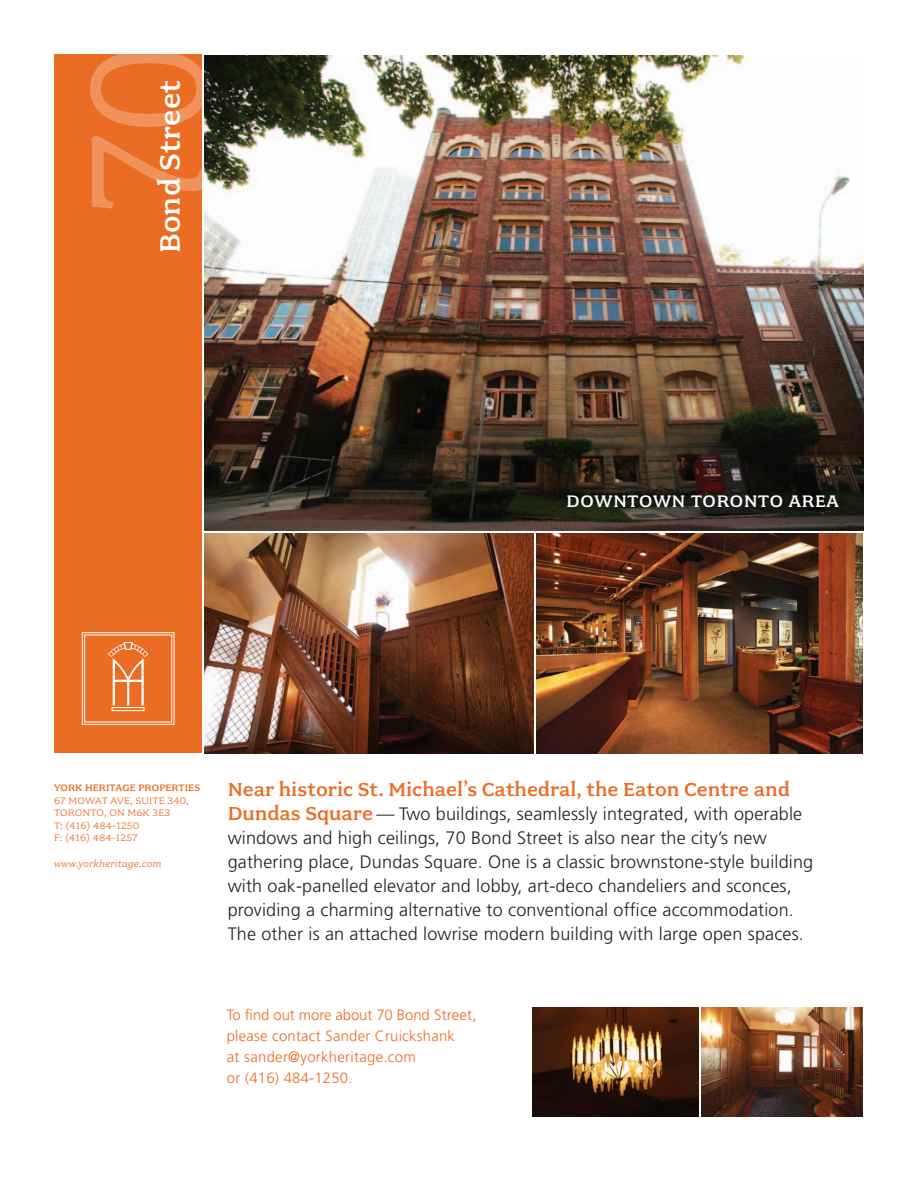
<style>
.page{position:relative;width:918px;height:1188px;background:#fff}
.page>*{position:absolute;margin:0;border:0;box-sizing:border-box;transform-origin:0 0}
.t1{font:184.35px "Fairplex Narrow";color:#fff}
.Banner_Text{font:500 31.5px "Fairplex Wide";letter-spacing:.005em;color:#fff}
.Display_Paragraph{font:500 21px "Fairplex Wide";color:#eb6c23}
.t2{font:500 18.75px "Fairplex Wide";letter-spacing:.04em;color:#fff}
.Display_Paragraph-2{font:300 18px/24px "Frutiger";letter-spacing:.01em;color:#231f20}
.Display_Paragraph-3{font:300 14.85px/21px "Frutiger";letter-spacing:.015em;color:#eb6c23}
.t3{font:10.5px/12.6px "Fairplex Wide";letter-spacing:.01em;color:#eb6c23}
.t4{font:500 10.5px "Fairplex Wide";letter-spacing:.01em;color:#eb6c23}
.t5{font:italic 10.5px "Fairplex Wide";letter-spacing:.01em;color:#eb6c23}
.s1{font-family:"Fairplex Wide";font-weight:500;font-size:21px;color:#eb6c23}
</style>
<div class="page">
<img style="left:204px;top:533px;width:330px;height:220px">
<img style="left:536px;top:533px;width:326px;height:220px">
<div style="left:54px;top:54px;width:148px;height:699px;background:#eb6c23"></div>
<svg style="left:82px;top:632px;width:93px;height:93px"></svg>
<img style="left:204px;top:55px;width:660px;height:475px">
<img style="left:702px;top:1007px;width:161px;height:110px">
<img style="left:533px;top:1007px;width:165px;height:110px">
<h1 class="t1" style="left:45px;top:213px;width:173px;rotate:-90deg">70</h1>
<p class="Banner_Text" style="left:152px;top:253px;width:175px;rotate:-90deg">Bond Street</p>
<p class="t2" style="left:567px;top:491px;width:274px">DOWNTOWN TORONTO AREA</p>
<p class="t4" style="left:54px;top:782px;width:148px">YORK HERITAGE PROPERTIES</p>
<p class="t3" style="left:54px;top:794px;width:137px">67 MOWAT AVE, SUITE 340,<br>TORONTO, ON M6K 3E3</p>
<p class="t3" style="left:54px;top:819px;width:87px">T: (416) 484-1250</p>
<p class="t3" style="left:54px;top:832px;width:85px">F: (416) 484-1257</p>
<p class="t5" style="left:54px;top:857px;width:109px">www.yorkheritage.com</p>
<p class="Display_Paragraph" style="left:228px;top:778px;width:564px">Near historic St. Michael’s Cathedral, the Eaton Centre and</p>
<p class="Display_Paragraph-2" style="left:228px;top:802px;width:587px"><span class="s1">Dundas Square</span> — Two buildings, seamlessly integrated, with operable windows and high ceilings, 70 Bond Street is also near the city’s new gathering place, Dundas Square. One is a classic brownstone-style building with oak-panelled elevator and lobby, art-deco chandeliers and sconces, providing a charming alternative to conventional office accommodation.<br>The other is an attached lowrise modern building with large open spaces.</p>
<p class="Display_Paragraph-3" style="left:227px;top:1004px;width:251px">To find out more about 70 Bond Street, please contact Sander Cruickshank<br>at sander@yorkheritage.com<br>or (416) 484-1250.</p>
</div>
